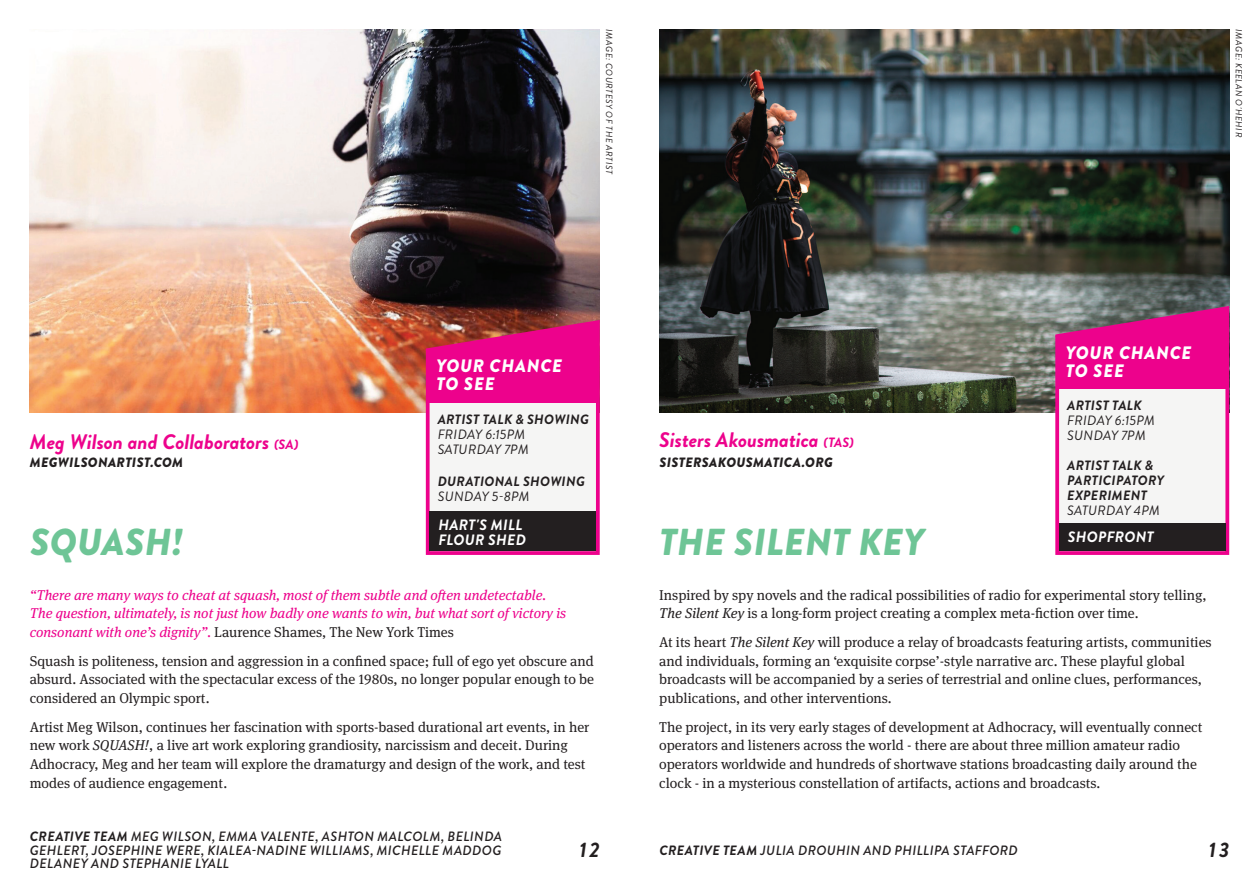
<style>
.page{position:relative;width:1259px;height:893px;background:#fff}
.page>*{position:absolute;margin:0;border:0;box-sizing:border-box;transform-origin:0 0}
.t1{font:italic 900 37.5px "Brandon Grotesque";letter-spacing:.01em;color:#6ec596}
.t2{font:italic 700 21px "Brandon Grotesque";letter-spacing:-.005em;color:#ed028c}
.t3{font:italic 700 21px "Brandon Grotesque";color:#231f20}
.t4{font:italic 900 18px/18px "Brandon Grotesque";letter-spacing:.045em;color:#fff}
.t5{font:italic 700 15px/15px "Brandon Grotesque";letter-spacing:.02em;color:#fff}
.t6{font:14.25px/18.8px "Meta Serif OT";color:#231f20}
.t7{font:italic 14.25px/18.8px "Meta Serif OT";color:#ed028c}
.t8{font:italic 500 13.5px/13.5px "Brandon Grotesque";letter-spacing:.03em;color:#231f20;text-align:justify}
.t9{font:italic 700 13.5px/15px "Brandon Grotesque";letter-spacing:.025em;color:#231f20}
.t10{font:italic 13.5px/15px "Brandon Grotesque";letter-spacing:.015em;color:#231f20}
.t11{font:italic 900 13.5px "Brandon Grotesque";letter-spacing:.025em;color:#231f20}
.t12{font:italic 9px "Brandon Grotesque";letter-spacing:.07em;color:#231f20}
.s1{font-size:13.5px}
.s2{font-style:normal;color:#231f20}
.s3{font-style:italic}
.s4{font-weight:700}
</style>
<div class="page">
<img style="left:30px;top:30px;width:570px;height:382px">
<img style="left:659px;top:30px;width:570px;height:382px">
<div style="left:426px;top:349px;width:174px;height:206px;background:#f5f5f4;border:4px solid #ed028c"></div>
<div style="left:429px;top:511px;width:167px;height:40px;background:#231f20"></div>
<div style="left:428px;top:351px;width:170px;height:52px;background:#ed028c"></div>
<div style="left:1055px;top:336px;width:174px;height:219px;background:#f5f5f4;border:4px solid #ed028c"></div>
<div style="left:1059px;top:523px;width:166px;height:28px;background:#231f20"></div>
<div style="left:1057px;top:337px;width:170px;height:52px;background:#ed028c"></div>
<img style="left:426px;top:320px;width:174px;height:31px">
<svg style="left:1055px;top:306px;width:174px;height:31px;background:#b23780"></svg>
<p class="t12" style="left:615px;top:29px;width:147px;rotate:90deg">IMAGE: COURTESY OF THE ARTIST</p>
<p class="t12" style="left:1245px;top:29px;width:109px;rotate:90deg">IMAGE: KEELAN O'HEHIR</p>
<p class="t4" style="left:436px;top:357px;width:127px">YOUR CHANCE<br>TO SEE</p>
<p class="t4" style="left:1065px;top:344px;width:127px">YOUR CHANCE<br>TO SEE</p>
<p class="t9" style="left:438px;top:412px;width:153px">ARTIST TALK &amp; SHOWING</p>
<p class="t10" style="left:438px;top:427px;width:93px">FRIDAY 6:15PM<br>SATURDAY 7PM</p>
<p class="t9" style="left:438px;top:474px;width:149px">DURATIONAL SHOWING</p>
<p class="t10" style="left:438px;top:489px;width:93px">SUNDAY 5-8PM</p>
<p class="t5" style="left:438px;top:517px;width:89px">HART'S MILL<br>FLOUR SHED</p>
<h2 class="t2" style="left:659px;top:425px;width:196px">Sisters Akousmatica <span class="s1">(TAS)</span></h2>
<p class="t11" style="left:659px;top:452px;width:175px">SISTERSAKOUSMATICA.ORG</p>
<h2 class="t2" style="left:30px;top:427px;width:270px">Meg Wilson and Collaborators <span class="s1">(SA)</span></h2>
<p class="t11" style="left:30px;top:453px;width:155px">MEGWILSONARTIST.COM</p>
<h1 class="t1" style="left:30px;top:515px;width:155px">SQUASH!</h1>
<h1 class="t1" style="left:659px;top:515px;width:266px">THE SILENT KEY</h1>
<p class="t9" style="left:1067px;top:398px;width:76px">ARTIST TALK</p>
<p class="t10" style="left:1067px;top:413px;width:89px">FRIDAY 6:15PM<br>SUNDAY 7PM</p>
<p class="t9" style="left:1067px;top:458px;width:98px">ARTIST TALK &amp;<br>PARTICIPATORY<br>EXPERIMENT</p>
<p class="t10" style="left:1067px;top:503px;width:94px">SATURDAY 4PM</p>
<p class="t5" style="left:1067px;top:530px;width:87px">SHOPFRONT</p>
<p class="t7" style="left:30px;top:585px;width:538px">“There are many ways to cheat at squash, most of them subtle and often undetectable.<br>The question, ultimately, is not just how badly one wants to win, but what sort of victory is consonant with one’s dignity”. <span class="s2">Laurence Shames, The New York Times</span></p>
<p class="t6" style="left:30px;top:651px;width:566px;text-align:justify">Squash is politeness, tension and aggression in a confined space; full of ego yet obscure and absurd. Associated with the spectacular excess of the 1980s, no longer popular enough to be considered an Olympic sport.</p>
<p class="t6" style="left:30px;top:717px;width:561px">Artist Meg Wilson, continues her fascination with sports-based durational art events, in her new work <span class="s3">SQUASH!</span>, a live art work exploring grandiosity, narcissism and deceit. During Adhocracy, Meg and her team will explore the dramaturgy and design of the work, and test modes of audience engagement.</p>
<p class="t6" style="left:659px;top:585px;width:549px">Inspired by spy novels and the radical possibilities of radio for experimental story telling,<br><span class="s3">The Silent Key</span> is a long-form project creating a complex meta-fiction over time.</p>
<p class="t6" style="left:659px;top:632px;width:554px">At its heart <span class="s3">The Silent Key</span> will produce a relay of broadcasts featuring artists, communities and individuals, forming an ‘exquisite corpse’-style narrative arc. These playful global broadcasts will be accompanied by a series of terrestrial and online clues, performances, publications, and other interventions.</p>
<p class="t6" style="left:659px;top:717px;width:544px">The project, in its very early stages of development at Adhocracy, will eventually connect operators and listeners across the world - there are about three million amateur radio operators worldwide and hundreds of shortwave stations broadcasting daily around the clock - in a mysterious constellation of artifacts, actions and broadcasts.</p>
<p class="t8" style="left:30px;top:830px;width:473px"><span class="s4">CREATIVE TEAM</span> MEG WILSON, EMMA VALENTE, ASHTON MALCOLM, BELINDA GEHLERT, JOSEPHINE WERE, KIALEA-NADINE WILLIAMS, MICHELLE MADDOG DELANEY AND STEPHANIE LYALL</p>
<h2 class="t3" style="left:579px;top:835px;width:22px">12</h2>
<p class="t8" style="left:659px;top:844px;width:360px"><span class="s4">CREATIVE TEAM</span> JULIA DROUHIN AND PHILLIPA STAFFORD</p>
<h2 class="t3" style="left:1208px;top:835px;width:22px">13</h2>
</div>
